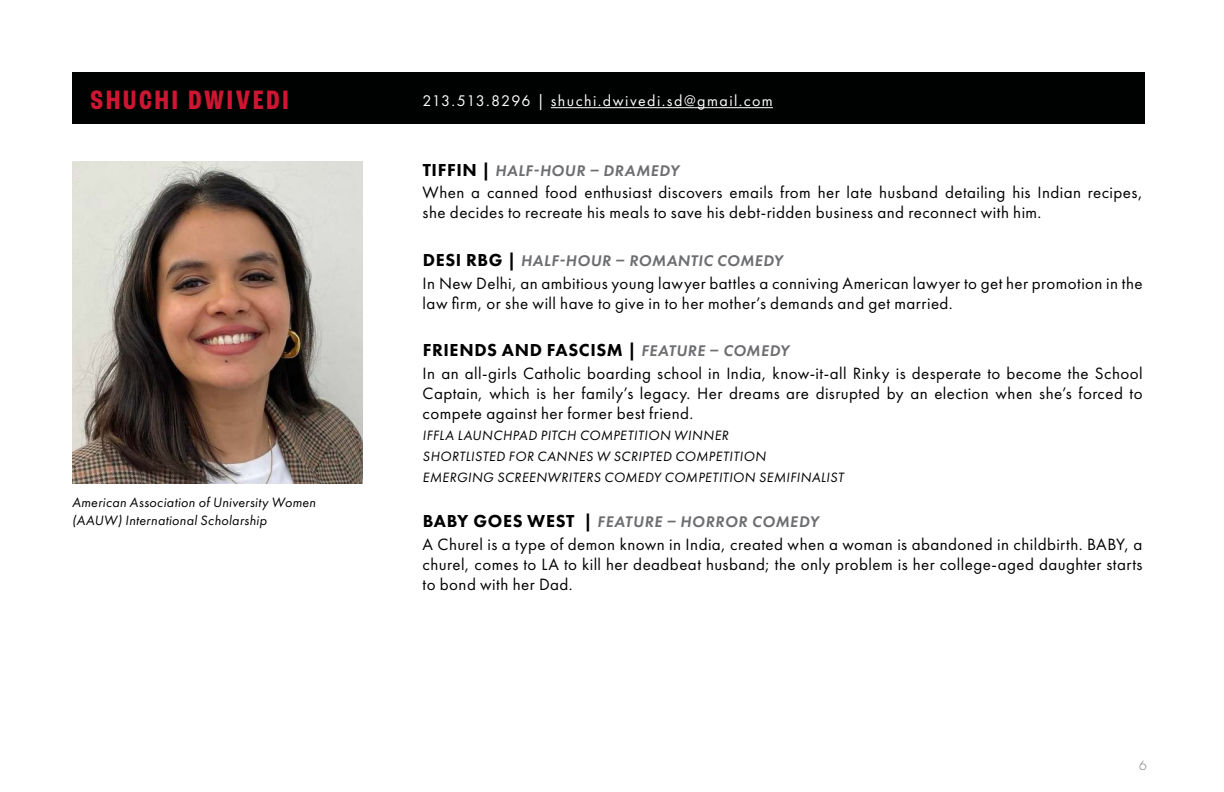
<style>
.page{position:relative;width:1224px;height:792px;background:#fff}
.page>*{position:absolute;margin:0;border:0;box-sizing:border-box;transform-origin:0 0}
.t1{font:700 condensed 28px "Roc Grotesk";letter-spacing:.1em;color:#cd1732}
.t2{font:800 18px "Futura PT";letter-spacing:.035em;color:#000}
.t3{font:17px/20px "Futura PT";letter-spacing:.025em;color:#000}
.t4{font:italic 600 16px "Futura PT";letter-spacing:.03em;color:#6d6e71}
.t5{font:16px "Futura PT";letter-spacing:.09em;color:#fff}
.t6{font:italic 14px/20.8px "Futura PT";letter-spacing:.03em;color:#000}
.t7{font:300 14px "Futura PT";color:#77787b}
.s1{font-weight:800;font-style:normal;font-size:18px;color:#000}
.s2{font-weight:600;font-style:italic;font-size:16px;color:#6d6e71}
</style>
<div class="page">
<div style="left:72px;top:72px;width:1072px;height:51px;background:#000101"></div>
<img style="left:72px;top:162px;width:290px;height:322px">
<hr style="left:551px;top:107px;width:222px;height:1px;background:#fff">
<h1 class="t1" style="left:90px;top:83px;width:200px">SHUCHI DWIVEDI</h1>
<p class="t6" style="left:72px;top:493px;width:245px;line-height:18px">American Association of University Women (AAUW) International Scholarship</p>
<p class="t5" style="left:423px;top:91px;width:352px">213.513.8296 | shuchi.dwivedi.sd@gmail.com</p>
<p class="t4" style="left:423px;top:160px;width:258px"><span class="s1">TIFFIN |</span> HALF-HOUR – DRAMEDY</p>
<p class="t3" style="left:423px;top:183px;width:722px">When a canned food enthusiast discovers emails from her late husband detailing his Indian recipes, she decides to recreate his meals to save his debt-ridden business and reconnect with him.</p>
<p class="t4" style="left:423px;top:250px;width:362px"><span class="s1">DESI RBG |</span> HALF-HOUR – ROMANTIC COMEDY</p>
<p class="t3" style="left:423px;top:273px;width:722px">In New Delhi, an ambitious young lawyer battles a conniving American lawyer to get her promotion in the law firm, or she will have to give in to her mother’s demands and get married.</p>
<p class="t2" style="left:423px;top:339px;width:368px">FRIENDS AND FASCISM | <span class="s2">FEATURE – COMEDY</span></p>
<p class="t3" style="left:423px;top:363px;width:722px;text-align:justify">In an all-girls Catholic boarding school in India, know-it-all Rinky is desperate to become the School Captain, which is her family’s legacy. Her dreams are disrupted by an election when she’s forced to compete against her former best friend.</p>
<p class="t6" style="left:423px;top:425px;width:423px">IFFLA LAUNCHPAD PITCH COMPETITION WINNER<br>SHORTLISTED FOR CANNES W SCRIPTED COMPETITION<br>EMERGING SCREENWRITERS COMEDY COMPETITION SEMIFINALIST</p>
<p class="t4" style="left:423px;top:511px;width:398px"><span class="s1">BABY GOES WEST |</span> FEATURE – HORROR COMEDY</p>
<p class="t3" style="left:423px;top:534px;width:721px;text-align:justify">A Churel is a type of demon known in India, created when a woman is abandoned in childbirth. BABY, a churel, comes to LA to kill her deadbeat husband; the only problem is her college-aged daughter starts to bond with her Dad.</p>
<p class="t7" style="left:1139px;top:758px;width:9px">6</p>
</div>
